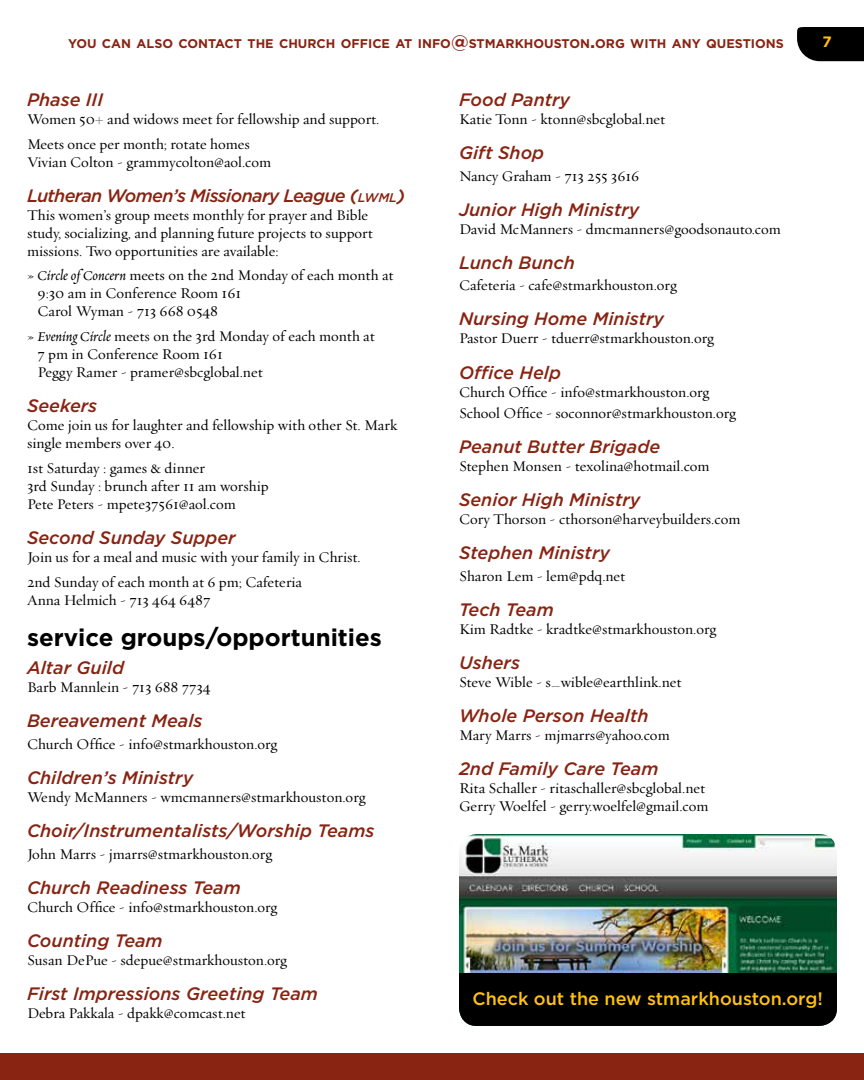
<style>
.page{position:relative;width:864px;height:1080px;background:#fff}
.page>*{position:absolute;margin:0;border:0;box-sizing:border-box;transform-origin:0 0}
.t1{font:700 24px "Gotham";color:#000}
.t2{font:italic 500 18px "Gotham";color:#892312}
.t3{font:italic 500 18px "Gotham";letter-spacing:-.035em;color:#892312}
.t4{font:500 18px "Gotham";color:#ffc20e}
.t5{font:15px/18px "Requiem Text";color:#000}
.t6{font:700 15px "Gotham";color:#ffc20e}
.t7{font:700 12.6px "Gotham";color:#892312}
.s1{font-size:18px}
.s2{font-style:inherit}
.s3{font-size:12.6px}
.s4{font-style:italic}
</style>
<div class="page">
<div style="left:797px;top:27px;width:67px;height:34px;background:#000"></div>
<div style="left:0;top:1053px;width:864px;height:27px;background:#892312"></div>
<img style="left:459px;top:834px;width:378px;height:139px">
<div style="left:459px;top:973px;width:378px;height:53px;background:#000"></div>
<p class="t7" style="left:68px;top:36px;width:717px">YOU CAN ALSO CONTACT THE CHURCH OFFICE AT INFO<span class="s1">@</span>STMARKHOUSTON<span class="s1">.</span>ORG WITH ANY QUESTIONS</p>
<p class="t6" style="left:822px;top:33px;width:11px">7</p>
<p class="t2" style="left:27px;top:89px;width:78px">Phase III</p>
<p class="t5" style="left:27px;top:106px;width:354px;line-height:24.8px">Women 50+ and widows meet for fellowship and support.<br>Meets once per month; rotate homes</p>
<p class="t5" style="left:27px;top:152px;width:246px">Vivian Colton - grammycolton@aol.com</p>
<p class="t3" style="left:27px;top:184px;width:380px">Lutheran Women’s Missionary League <span class="s2">(</span><span class="s3">lwml</span><span class="s2">)</span></p>
<p class="t5" style="left:27px;top:205px;width:347px">This women’s group meets monthly for prayer and Bible study, socializing, and planning future projects to support missions. Two opportunities are available:</p>
<p class="t5" style="left:38px;top:266px;width:358px;text-indent:-10px">» <span class="s4">Circle of Concern</span> meets on the 2nd Monday of each month at<br>9:30 am in Conference Room 161<br>Carol Wyman - 713 668 0548</p>
<p class="t5" style="left:38px;top:327px;width:339px;text-indent:-10px">» <span class="s4">Evening Circle</span> meets on the 3rd Monday of each month at<br>7 pm in Conference Room 161<br>Peggy Ramer - pramer@sbcglobal.net</p>
<p class="t2" style="left:27px;top:395px;width:72px">Seekers</p>
<p class="t5" style="left:27px;top:416px;width:372px">Come join us for laughter and fellowship with other St. Mark single members over 40.</p>
<p class="t5" style="left:27px;top:459px;width:243px">1st Saturday : games &amp; dinner<br>3rd Sunday : brunch after 11 am worship<br>Pete Peters - mpete37561@aol.com</p>
<p class="t2" style="left:27px;top:527px;width:210px">Second Sunday Supper</p>
<p class="t5" style="left:27px;top:544px;width:335px;line-height:24.8px">Join us for a meal and music with your family in Christ.<br>2nd Sunday of each month at 6 pm; Cafeteria</p>
<p class="t5" style="left:27px;top:591px;width:185px">Anna Helmich - 713 464 6487</p>
<h1 class="t1" style="left:27px;top:623px;width:356px">service groups/opportunities</h1>
<p class="t2" style="left:27px;top:657px;width:99px">Altar Guild</p>
<p class="t5" style="left:27px;top:678px;width:185px">Barb Mannlein - 713 688 7734</p>
<p class="t2" style="left:27px;top:710px;width:177px">Bereavement Meals</p>
<p class="t5" style="left:27px;top:734px;width:252px">Church Office - info@stmarkhouston.org</p>
<p class="t2" style="left:27px;top:767px;width:168px">Children’s Ministry</p>
<p class="t5" style="left:27px;top:787px;width:340px">Wendy McManners - wmcmanners@stmarkhouston.org</p>
<p class="t2" style="left:27px;top:820px;width:349px">Choir/Instrumentalists/Worship Teams</p>
<p class="t5" style="left:27px;top:844px;width:247px">John Marrs - jmarrs@stmarkhouston.org</p>
<p class="t2" style="left:27px;top:876px;width:215px">Church Readiness Team</p>
<p class="t5" style="left:27px;top:897px;width:252px">Church Office - info@stmarkhouston.org</p>
<p class="t2" style="left:27px;top:930px;width:137px">Counting Team</p>
<p class="t5" style="left:27px;top:950px;width:262px">Susan DePue - sdepue@stmarkhouston.org</p>
<p class="t2" style="left:27px;top:983px;width:292px">First Impressions Greeting Team</p>
<p class="t5" style="left:27px;top:1003px;width:220px">Debra Pakkala - dpakk@comcast.net</p>
<p class="t2" style="left:459px;top:89px;width:113px">Food Pantry</p>
<p class="t5" style="left:459px;top:109px;width:208px">Katie Tonn - ktonn@sbcglobal.net</p>
<p class="t2" style="left:459px;top:142px;width:87px">Gift Shop</p>
<p class="t5" style="left:459px;top:166px;width:182px">Nancy Graham - 713 255 3616</p>
<p class="t2" style="left:459px;top:198px;width:182px">Junior High Ministry</p>
<p class="t5" style="left:459px;top:219px;width:323px">David McManners - dmcmanners@goodsonauto.com</p>
<p class="t2" style="left:459px;top:252px;width:117px">Lunch Bunch</p>
<p class="t5" style="left:459px;top:276px;width:219px">Cafeteria - cafe@stmarkhouston.org</p>
<p class="t2" style="left:459px;top:308px;width:206px">Nursing Home Ministry</p>
<p class="t5" style="left:459px;top:329px;width:257px">Pastor Duerr - tduerr@stmarkhouston.org</p>
<p class="t2" style="left:459px;top:361px;width:104px">Office Help</p>
<p class="t5" style="left:459px;top:380px;width:279px;line-height:21.6px">Church Office - info@stmarkhouston.org<br>School Office - soconnor@stmarkhouston.org</p>
<p class="t2" style="left:459px;top:436px;width:203px">Peanut Butter Brigade</p>
<p class="t5" style="left:459px;top:457px;width:252px">Stephen Monsen - texolina@hotmail.com</p>
<p class="t2" style="left:459px;top:489px;width:183px">Senior High Ministry</p>
<p class="t5" style="left:459px;top:510px;width:283px">Cory Thorson - cthorson@harveybuilders.com</p>
<p class="t2" style="left:459px;top:542px;width:152px">Stephen Ministry</p>
<p class="t5" style="left:459px;top:567px;width:168px">Sharon Lem - lem@pdq.net</p>
<p class="t2" style="left:459px;top:599px;width:96px">Tech Team</p>
<p class="t5" style="left:459px;top:620px;width:259px">Kim Radtke - kradtke@stmarkhouston.org</p>
<p class="t2" style="left:459px;top:652px;width:63px">Ushers</p>
<p class="t5" style="left:459px;top:673px;width:224px">Steve Wible - s_wible@earthlink.net</p>
<p class="t2" style="left:459px;top:705px;width:191px">Whole Person Health</p>
<p class="t5" style="left:459px;top:726px;width:212px">Mary Marrs - mjmarrs@yahoo.com</p>
<p class="t2" style="left:459px;top:758px;width:201px">2nd Family Care Team</p>
<p class="t5" style="left:459px;top:779px;width:251px">Rita Schaller - ritaschaller@sbcglobal.net<br>Gerry Woelfel - gerry.woelfel@gmail.com</p>
<p class="t4" style="left:472px;top:988px;width:352px">Check out the new stmarkhouston.org!</p>
</div>
